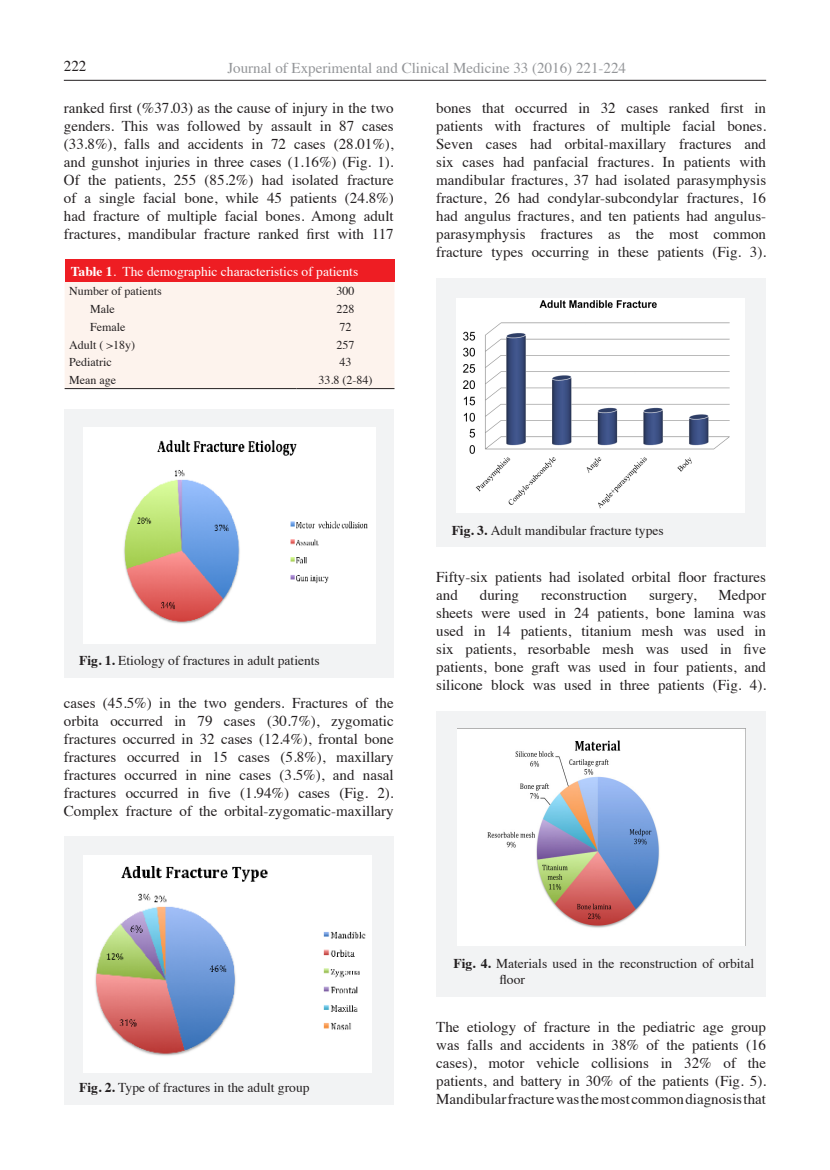
<style>
.page{position:relative;width:830px;height:1170px;background:#fff}
.page>*{position:absolute;margin:0;border:0;box-sizing:border-box;transform-origin:0 0}
.t1{font:15px/18px "Times";color:#231f20;text-align:justify}
.t2{font:15px "Times";color:#939598}
.t3{font:13.5px/16.2px "Times";color:#231f20}
.t4{font:13.5px "Times";color:#fff}
.t5{font:12px "Times";color:#231f20}
.s1{font-weight:700}
</style>
<div class="page">
<hr style="left:64px;top:80px;width:701px;height:1px;background:#231f20">
<div style="left:64px;top:409px;width:329px;height:268px;background:#f2f3f4"></div>
<img style="left:84px;top:427px;width:291px;height:216px">
<div style="left:64px;top:836px;width:329px;height:267px;background:#f2f3f4"></div>
<img style="left:83px;top:855px;width:288px;height:217px">
<div style="left:436px;top:279px;width:329px;height:267px;background:#f2f3f4"></div>
<img style="left:456px;top:299px;width:288px;height:213px">
<div style="left:436px;top:711px;width:329px;height:285px;background:#f2f3f4"></div>
<img style="left:457px;top:728px;width:287px;height:217px">
<div style="left:65px;top:259px;width:329px;height:23px;background:#ee1d23"></div>
<div style="left:65px;top:282px;width:329px;height:106px;background:#fdf3ed"></div>
<hr style="left:65px;top:388px;width:231px;height:1px;background:#231f20">
<hr style="left:296px;top:388px;width:98px;height:1px;background:#231f20">
<p class="t1" style="left:64px;top:56px;width:24px">222</p>
<p class="t1" style="left:64px;top:98px;width:331px">ranked first (%37.03) as the cause of injury in the two genders. This was followed by assault in 87 cases (33.8%), falls and accidents in 72 cases (28.01%), and gunshot injuries in three cases (1.16%) (Fig. 1).</p>
<p class="t1" style="left:64px;top:170px;width:331px">Of the patients, 255 (85.2%) had isolated fracture of a single facial bone, while 45 patients (24.8%) had fracture of multiple facial bones. Among adult fractures, mandibular fracture ranked first with 117</p>
<p class="t2" style="left:227px;top:54px;width:400px">Journal of Experimental and Clinical Medicine 33 (2016) 221-224</p>
<p class="t1" style="left:436px;top:98px;width:331px">bones that occurred in 32 cases ranked first in patients with fractures of multiple facial bones.<br>Seven cases had orbital-maxillary fractures and six cases had panfacial fractures. In patients with mandibular fractures, 37 had isolated parasymphysis fracture, 26 had condylar-subcondylar fractures, 16 had angulus fractures, and ten patients had angulus&shy;parasymphysis fractures as the most common fracture types occurring in these patients (Fig. 3).</p>
<p class="t4" style="left:71px;top:258px;width:289px"><span class="s1">Table 1</span>. The demographic characteristics of patients</p>
<p class="t5" style="left:69px;top:280px;width:94px">Number of patients</p>
<p class="t5" style="left:336px;top:280px;width:19px">300</p>
<p class="t5" style="left:90px;top:298px;width:26px">Male</p>
<p class="t5" style="left:336px;top:298px;width:19px">228</p>
<p class="t5" style="left:90px;top:315px;width:37px">Female</p>
<p class="t5" style="left:339px;top:315px;width:13px">72</p>
<p class="t5" style="left:69px;top:333px;width:68px">Adult ( &gt;18y)</p>
<p class="t5" style="left:336px;top:333px;width:19px">257</p>
<p class="t5" style="left:69px;top:351px;width:44px">Pediatric</p>
<p class="t5" style="left:339px;top:351px;width:13px">43</p>
<p class="t5" style="left:69px;top:369px;width:48px">Mean age</p>
<p class="t5" style="left:318px;top:369px;width:55px">33.8 (2-84)</p>
<p class="t3" style="left:79px;top:651px;width:242px"><span class="s1">Fig. 1.</span> Etiology of fractures in adult patients</p>
<p class="t1" style="left:64px;top:692px;width:331px">cases (45.5%) in the two genders. Fractures of the orbita occurred in 79 cases (30.7%), zygomatic fractures occurred in 32 cases (12.4%), frontal bone fractures occurred in 15 cases (5.8%), maxillary fractures occurred in nine cases (3.5%), and nasal fractures occurred in five (1.94%) cases (Fig. 2).</p>
<p class="t1" style="left:64px;top:800px;width:331px">Complex fracture of the orbital-zygomatic-maxillary</p>
<p class="t3" style="left:451px;top:521px;width:213px"><span class="s1">Fig. 3.</span> Adult mandibular fracture types</p>
<p class="t1" style="left:436px;top:566px;width:331px">Fifty-six patients had isolated orbital floor fractures and</p>
<p class="t1" style="left:436px;top:584px;width:331px;text-indent:282px">Medpor sheets were used in 24 patients, bone lamina was used in 14 patients, titanium mesh was used in six patients, resorbable mesh was used in five patients, bone graft was used in four patients, and silicone block was used in three patients (Fig. 4).</p>
<p class="t1" style="left:479px;top:584px;width:41px">during</p>
<p class="t1" style="left:541px;top:584px;width:87px">reconstruction</p>
<p class="t1" style="left:648px;top:584px;width:49px">surgery,</p>
<p class="t3" style="left:79px;top:1078px;width:232px"><span class="s1">Fig. 2.</span> Type of fractures in the adult group</p>
<p class="t3" style="left:499px;top:954px;width:256px;text-indent:-46px"><span class="s1">Fig. 4.</span> Materials used in the reconstruction of orbital floor</p>
<p class="t1" style="left:436px;top:1016px;width:331px">The etiology of fracture in the pediatric age group was falls and accidents in 38% of the patients (16 cases), motor vehicle collisions in 32% of the patients, and battery in 30% of the patients (Fig. 5).</p>
<p class="t1" style="left:436px;top:1088px;width:331px">Mandibular fracture was the most common diagnosis that</p>
</div>
